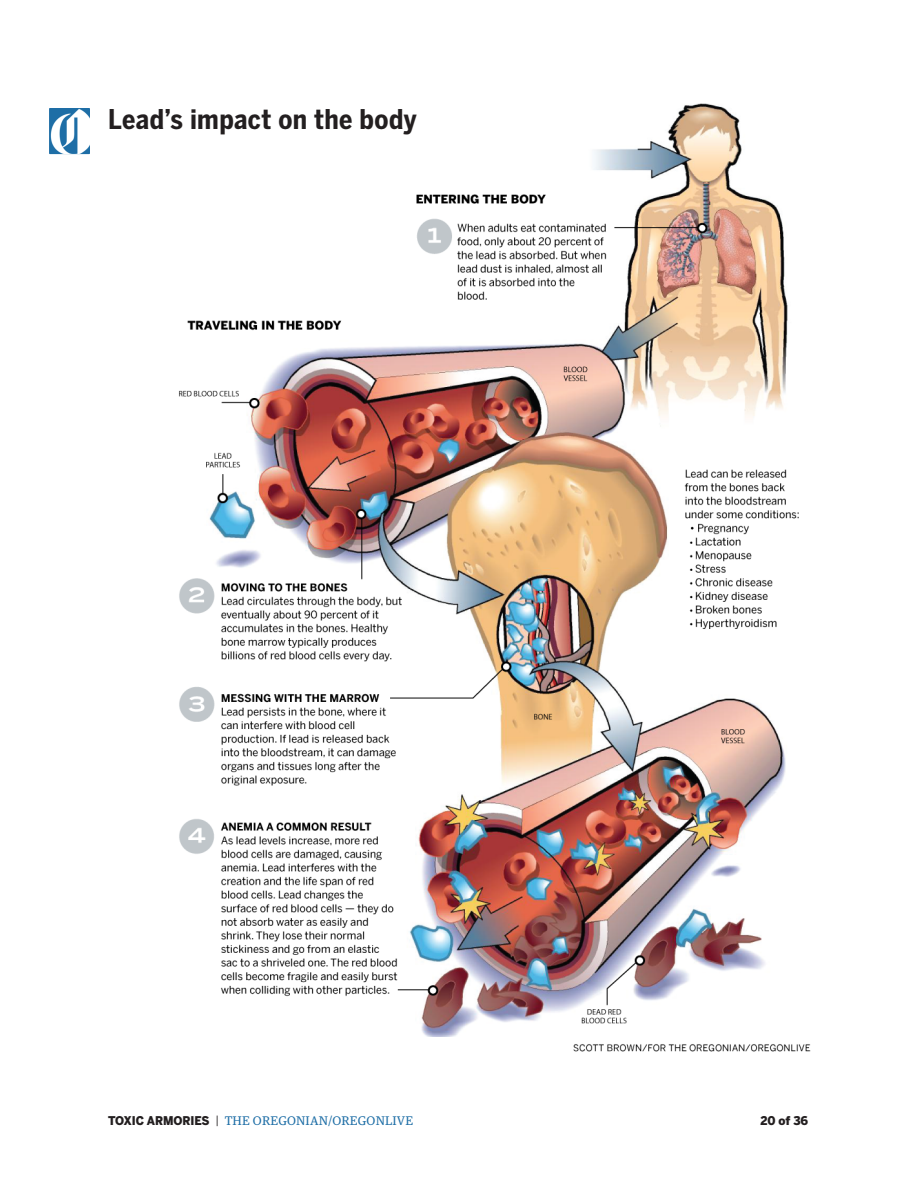
<style>
.page{position:relative;width:918px;height:1188px;background:#fff}
.page>*{position:absolute;margin:0;border:0;box-sizing:border-box;transform-origin:0 0}
.AA_contest_story_hed{font:700 27px "Benton Sans Cond";letter-spacing:.015em;color:#231f20}
.t1{font:12px "Guardian Text Egyp";letter-spacing:.015em;color:#1e6ea6}
.t2{font:900 12px "Benton Sans";color:#231f20;scale:.95 1}
.s1{font-family:"Benton Sans";font-weight:900;color:#231f20}
.s2{color:#231f20}
</style>
<div class="page">
<img style="left:49px;top:108px;width:41px;height:46px">
<img style="left:179px;top:103px;width:632px;height:949px">
<div style="left:163px;top:77px;width:247px;height:184px;background:#fff"></div>
<div style="left:90px;top:1038px;width:482px;height:26px;background:#fff"></div>
<p class="AA_contest_story_hed" style="left:108px;top:104px;width:310px">Lead’s impact on the body</p>
<p class="t1" style="left:108px;top:1111px;width:307px"><span class="s1">TOXIC ARMORIES</span> <span class="s2">|</span> THE OREGONIAN/OREGONLIVE</p>
<p class="t2" style="left:761px;top:1113px;width:52px">20 of 36</p>
</div>
